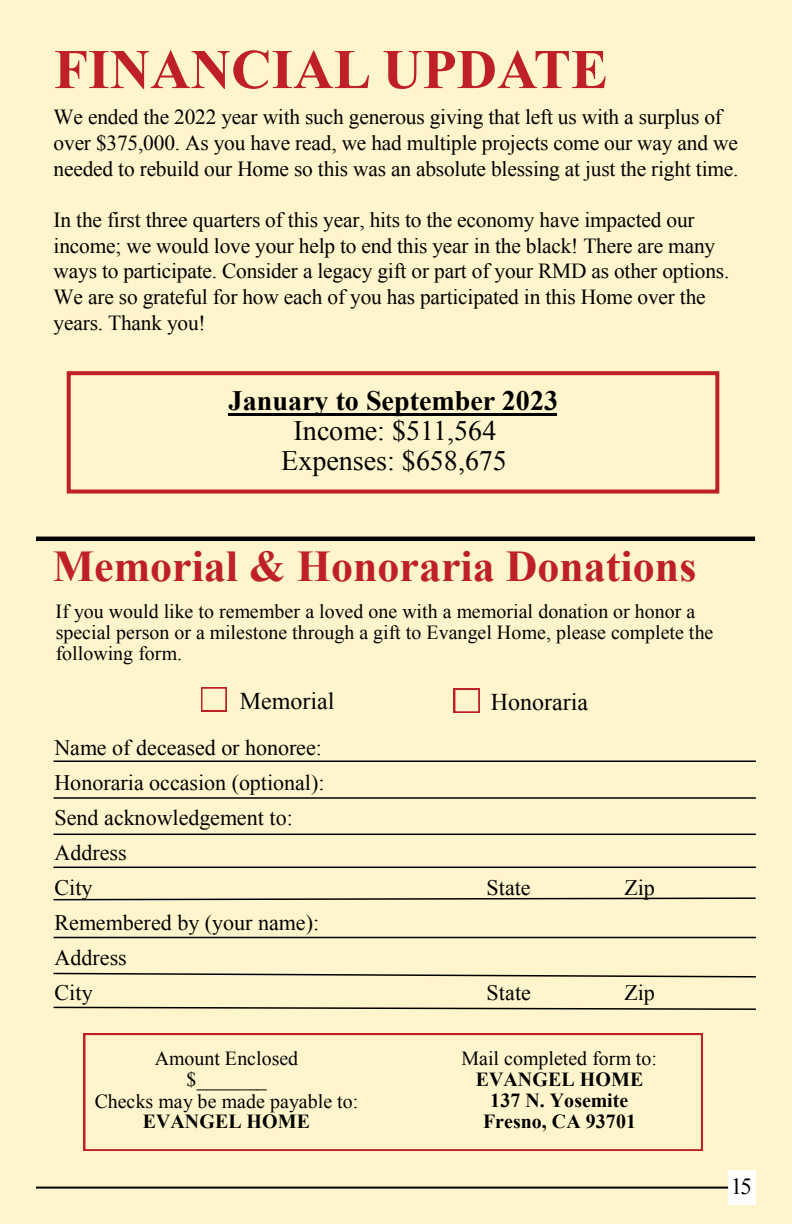
<style>
.page{position:relative;width:792px;height:1224px;background:#fff5cc}
.page>*{position:absolute;margin:0;border:0;box-sizing:border-box;transform-origin:0 0}
.t1{font:700 56px "Times New Roman";color:#bf2026}
.t2{font:700 44px "Times New Roman";color:#bf2026}
.t3{font:28px/29.8px "Times New Roman";letter-spacing:-.005em;color:#000;text-align:center}
.t4{font:700 28px "Times New Roman";color:#000}
.t5{font:24px "Times New Roman";color:#000}
.t6{font:23px "Times New Roman";color:#000}
.t7{font:22px/35px "Times New Roman";color:#000}
.t8{font:21.4px/25.8px "Times New Roman";letter-spacing:-.01em;color:#000}
.t9{font:20px/21.2px "Times New Roman";color:#000}
.t10{font:700 20px/20.8px "Times New Roman";letter-spacing:.005em;color:#000;text-align:center}
</style>
<div class="page">
<svg style="left:201px;top:687px;width:26px;height:24px"></svg>
<svg style="left:454px;top:689px;width:26px;height:24px"></svg>
<hr style="left:54px;top:760px;width:702px;height:2px;background:#000">
<hr style="left:54px;top:797px;width:702px;height:2px;background:#000">
<hr style="left:54px;top:834px;width:702px;height:1px;background:#000">
<hr style="left:54px;top:867px;width:702px;height:1px;background:#000">
<svg style="left:53px;top:897px;width:703px;height:4px"></svg>
<svg style="left:53px;top:972px;width:703px;height:6px"></svg>
<svg style="left:84px;top:1034px;width:618px;height:117px"></svg>
<hr style="left:54px;top:937px;width:702px;height:1px;background:#000">
<hr style="left:36px;top:537px;width:719px;height:4px;background:#000">
<svg style="left:53px;top:1006px;width:703px;height:4px"></svg>
<div style="left:67px;top:371px;width:652px;height:123px;border:4px solid #bf2026"></div>
<hr style="left:228px;top:413px;width:329px;height:3px;background:#000">
<div style="left:728px;top:1171px;width:28px;height:34px;background:#fff"></div>
<hr style="left:36px;top:1187px;width:692px;height:2px;background:#000">
<h1 class="t1" style="left:54px;top:31px;width:556px">FINANCIAL UPDATE</h1>
<p class="t8" style="left:54px;top:104px;width:686px">We ended the 2022 year with such generous giving that left us with a surplus of over $375,000. As you have read, we had multiple projects come our way and we needed to rebuild our Home so this was an absolute blessing at just the right time.</p>
<p class="t8" style="left:54px;top:207px;width:677px">In the first three quarters of this year, hits to the economy have impacted our income; we would love your help to end this year in the black! There are many ways to participate. Consider a legacy gift or part of your RMD as other options.<br>We are so grateful for how each of you has participated in this Home over the years. Thank you!</p>
<h3 class="t4" style="left:229px;top:382px;width:331px">January to September 2023</h3>
<h3 class="t3" style="left:281px;top:415px;width:227px">Income: $511,564<br>Expenses: $658,675</h3>
<h2 class="t2" style="left:53px;top:536px;width:645px">Memorial &amp; Honoraria Donations</h2>
<p class="t9" style="left:56px;top:600px;width:659px">If you would like to remember a loved one with a memorial donation or honor a special person or a milestone through a gift to Evangel Home, please complete the following form.</p>
<p class="t5" style="left:240px;top:684px;width:96px">Memorial</p>
<p class="t5" style="left:491px;top:686px;width:99px">Honoraria</p>
<p class="t7" style="left:54px;top:730px;width:272px">Name of deceased or honoree:<br>Honoraria occasion (optional):<br>Send acknowledgement to:<br>Address<br>City</p>
<p class="t7" style="left:487px;top:870px;width:46px">State</p>
<p class="t7" style="left:624px;top:870px;width:32px">Zip</p>
<p class="t7" style="left:55px;top:905px;width:266px">Remembered by (your name):<br>Address<br>City</p>
<p class="t9" style="left:95px;top:1048px;width:265px;text-align:center">Amount Enclosed<br>$_______<br>Checks may be made payable to:</p>
<p class="t10" style="left:143px;top:1111px;width:169px">EVANGEL HOME</p>
<p class="t7" style="left:487px;top:975px;width:46px">State</p>
<p class="t7" style="left:625px;top:975px;width:32px">Zip</p>
<p class="t9" style="left:461px;top:1048px;width:197px">Mail completed form to:</p>
<p class="t10" style="left:476px;top:1068px;width:169px">EVANGEL HOME<br>137 N. Yosemite<br>Fresno, CA 93701</p>
<p class="t6" style="left:731px;top:1171px;width:23px">15</p>
</div>
